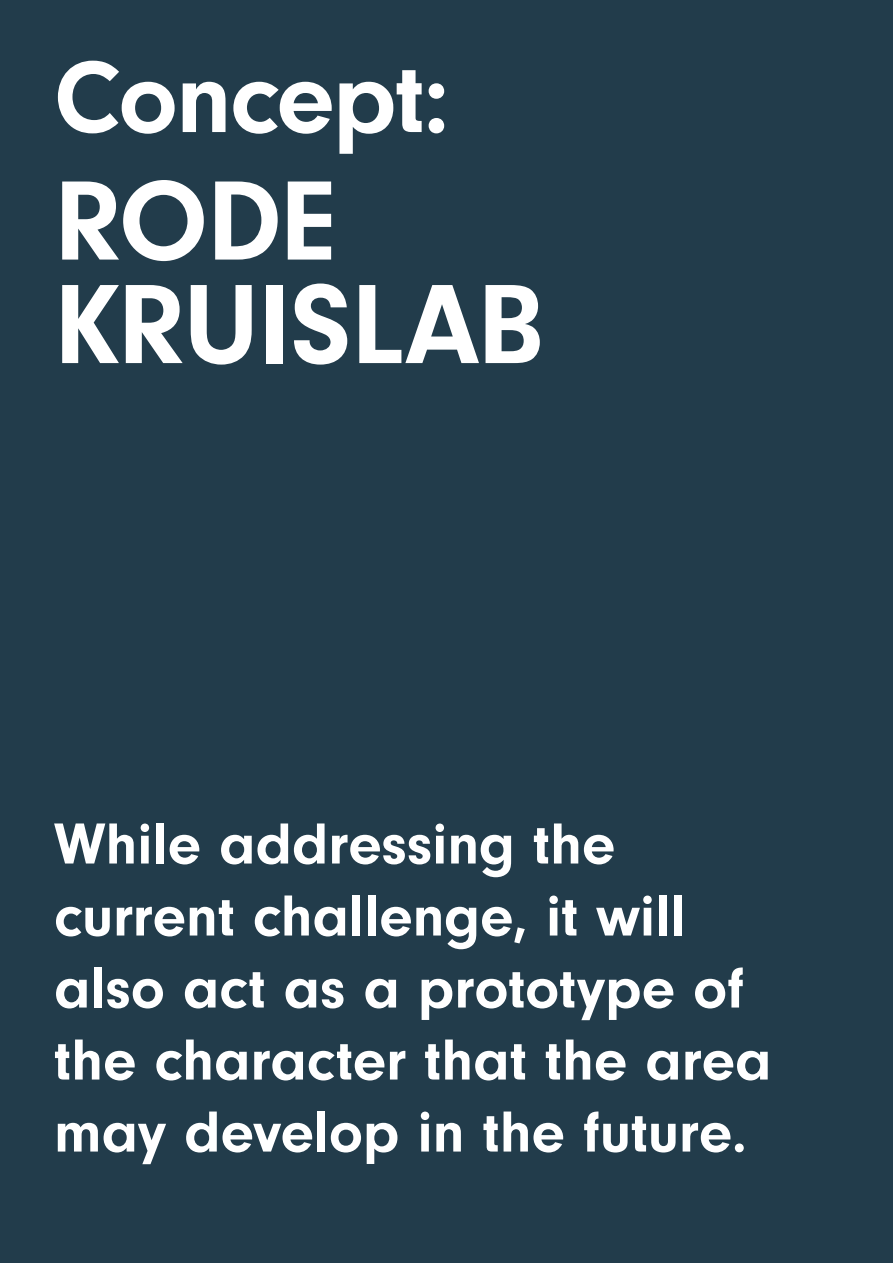
<style>
.page{position:relative;width:893px;height:1263px;background:#223c4b}
.page>*{position:absolute;margin:0;border:0;box-sizing:border-box;transform-origin:0 0}
.Text_-_title__black{font:700 117px/103.5px "Neuzeit Gro";letter-spacing:-.005em;color:#fff}
.Text_-_title__black-2{font:700 105px "Neuzeit Gro";letter-spacing:-.02em;color:#fff}
.Projecttekst_swiss{font:700 60px/72px "Neuzeit Gro";color:#fff}
</style>
<div class="page">
<p class="Text_-_title__black-2" style="left:54px;top:39px;width:398px">Concept:</p>
<p class="Text_-_title__black" style="left:54px;top:170px;width:492px">RODE<br>KRUISLAB</p>
<p class="Projecttekst_swiss" style="left:54px;top:808px;width:719px">While addressing the current challenge, it will also act as a prototype of the character that the area may develop in the future.</p>
</div>
